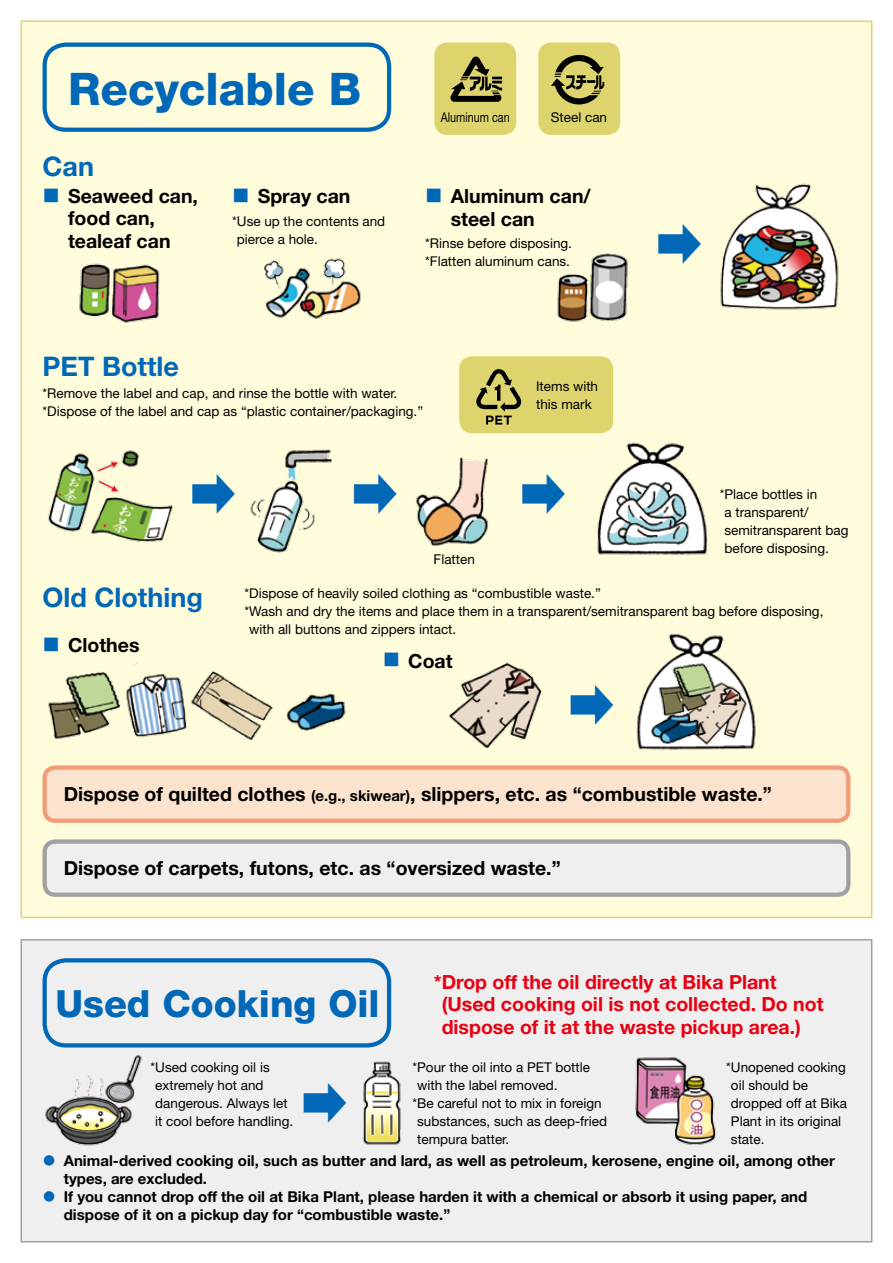
<style>
.page{position:relative;width:893px;height:1263px;background:#fff}
.page>*{position:absolute;margin:0;border:0;box-sizing:border-box;transform-origin:0 0}
.t1{font:58.05px "Koz Min Pro";color:#0068b7;scale:.8 1}
.t2{font:800 45px "Helvetica Neue LT Std";color:#0068b7}
.t3{font:800 37.5px "Helvetica Neue LT Std";color:#0068b7}
.t4{font:700 27px "Helvetica Neue LT Std";color:#0068b7}
.t5{font:700 19.5px/22.5px "Helvetica Neue LT Std";color:#000}
.t6{font:700 19.5px/22.5px "Helvetica Neue LT Std";color:#e60012}
.t7{font:700 15px/18px "Helvetica Neue LT Std";color:#000}
.t8{font:13.5px/18px "Helvetica Neue LT Std";color:#000}
.t9{font:13.5px "Helvetica Neue LT Std";color:#000;scale:.8 1}
.s1{color:#0068b7}
.s2{font-size:15px}
</style>
<div class="page">
<div style="left:21px;top:21px;width:851px;height:897px;background:#fffcdb;border:2px solid #ded46e"></div>
<div style="left:21px;top:939px;width:851px;height:303px;background:#efefef;border:2px solid #9fa0a0"></div>
<div style="left:43px;top:43px;width:348px;height:89px;border:4px solid #0068b7;border-radius:21px"></div>
<div style="left:45px;top:767px;width:803px;height:54px;background:#fce3cd;border-radius:11px"></div>
<div style="left:43px;top:765px;width:807px;height:58px;border:4px solid #f29b76;border-radius:11px"></div>
<div style="left:45px;top:841px;width:803px;height:54px;background:#efefef;border-radius:11px"></div>
<div style="left:43px;top:839px;width:807px;height:58px;border:4px solid #9fa0a0;border-radius:11px"></div>
<div style="left:43px;top:958px;width:348px;height:89px;border:4px solid #0068b7;border-radius:21px"></div>
<div style="left:434px;top:43px;width:82px;height:92px;background:#ded46e;border-radius:13px"></div>
<div style="left:538px;top:43px;width:82px;height:92px;background:#ded46e;border-radius:13px"></div>
<div style="left:459px;top:356px;width:154px;height:77px;background:#ded46e;border-radius:13px"></div>
<svg style="left:450px;top:57px;width:52px;height:45px"></svg>
<svg style="left:551px;top:55px;width:53px;height:49px"></svg>
<img style="left:557px;top:253px;width:71px;height:69px">
<img style="left:79px;top:263px;width:81px;height:60px">
<img style="left:264px;top:258px;width:97px;height:61px">
<img style="left:720px;top:183px;width:119px;height:127px">
<svg style="left:476px;top:369px;width:45px;height:56px"></svg>
<img style="left:597px;top:442px;width:111px;height:113px">
<img style="left:48px;top:450px;width:125px;height:93px">
<img style="left:250px;top:449px;width:82px;height:104px">
<img style="left:415px;top:457px;width:74px;height:89px">
<img style="left:48px;top:661px;width:225px;height:80px">
<img style="left:448px;top:662px;width:94px;height:86px">
<img style="left:286px;top:693px;width:60px;height:38px">
<img style="left:636px;top:634px;width:120px;height:116px">
<img style="left:677px;top:680px;width:72px;height:66px">
<img style="left:649px;top:712px;width:53px;height:33px">
<img style="left:654px;top:662px;width:62px;height:56px">
<img style="left:45px;top:1055px;width:97px;height:91px">
<img style="left:363px;top:1061px;width:38px;height:84px">
<img style="left:635px;top:1057px;width:81px;height:88px">
<h2 class="t2" style="left:68px;top:62px;width:295px">Recyclable B</h2>
<h3 class="t4" style="left:43px;top:150px;width:53px">Can</h3>
<h3 class="t5" style="left:68px;top:184px;width:132px;text-indent:-26px"><span class="s1">■</span> Seaweed can, food can, tealeaf can</h3>
<h3 class="t5" style="left:232px;top:185px;width:120px"><span class="s1">■</span> Spray can</h3>
<p class="t8" style="left:237px;top:212px;width:150px;text-indent:-5px">*Use up the contents and pierce a hole.</p>
<p class="t9" style="left:441px;top:110px;width:88px">Aluminum can</p>
<p class="t8" style="left:551px;top:108px;width:58px">Steel can</p>
<h3 class="t5" style="left:451px;top:185px;width:142px;text-indent:-26px"><span class="s1">■</span> Aluminum can/ steel can</h3>
<p class="t8" style="left:425px;top:234px;width:148px">*Rinse before disposing. *Flatten aluminum cans.</p>
<h3 class="t4" style="left:43px;top:349px;width:138px">PET Bottle</h3>
<p class="t8" style="left:43px;top:384px;width:382px">*Remove the label and cap, and rinse the bottle with water. *Dispose of the label and cap as “plastic container/packaging.”</p>
<p class="t8" style="left:536px;top:377px;width:64px">Items with this mark</p>
<h1 class="t1" style="left:190px;top:453px;width:60px">➡</h1>
<h1 class="t1" style="left:352px;top:453px;width:60px">➡</h1>
<h1 class="t1" style="left:520px;top:453px;width:60px">➡</h1>
<p class="t8" style="left:434px;top:550px;width:43px">Flatten</p>
<h1 class="t1" style="left:656px;top:204px;width:60px">➡</h1>
<p class="t8" style="left:724px;top:485px;width:126px;text-indent:-5px">*Place bottles in<br>a transparent/ semitransparent bag before disposing.</p>
<h3 class="t4" style="left:43px;top:581px;width:162px">Old Clothing</h3>
<h3 class="t5" style="left:43px;top:633px;width:99px"><span class="s1">■</span> Clothes</h3>
<p class="t8" style="left:244px;top:584px;width:358px">*Dispose of heavily soiled clothing as “combustible waste.”</p>
<p class="t8" style="left:244px;top:602px;width:580px">*Wash and dry the items and place them in a transparent/semitransparent bag before disposing,</p>
<p class="t8" style="left:249px;top:620px;width:209px">with all buttons and zippers intact.</p>
<h3 class="t5" style="left:383px;top:649px;width:71px"><span class="s1">■</span> Coat</h3>
<h1 class="t1" style="left:569px;top:664px;width:60px">➡</h1>
<h3 class="t5" style="left:64px;top:783px;width:710px">Dispose of quilted clothes <span class="s2">(e.g., skiwear)</span>, slippers, etc. as “combustible waste.”</h3>
<h3 class="t5" style="left:64px;top:856px;width:498px">Dispose of carpets, futons, etc. as “oversized waste.”</h3>
<h3 class="t3" style="left:55px;top:981px;width:326px">Used Cooking Oil</h3>
<h3 class="t6" style="left:442px;top:970px;width:383px;text-indent:-8px">*Drop off the oil directly at Bika Plant (Used cooking oil is not collected. Do not dispose of it at the waste pickup area.)</h3>
<p class="t8" style="left:731px;top:1058px;width:118px;text-indent:-5px">*Unopened cooking oil should be dropped off at Bika<br>Plant in its original state.</p>
<p class="t7" style="left:64px;top:1151px;width:773px;text-indent:-21px"><span class="s1">●</span> Animal-derived cooking oil, such as butter and lard, as well as petroleum, kerosene, engine oil, among other types, are excluded.</p>
<p class="t7" style="left:64px;top:1187px;width:745px;text-indent:-21px"><span class="s1">●</span> If you cannot drop off the oil at Bika Plant, please harden it with a chemical or absorb it using paper, and dispose of it on a pickup day for “combustible waste.”</p>
<p class="t8" style="left:155px;top:1058px;width:140px;text-indent:-5px">*Used cooking oil is extremely hot and dangerous. Always let it cool before handling.</p>
<p class="t8" style="left:412px;top:1058px;width:179px">*Pour the oil into a PET bottle</p>
<p class="t8" style="left:417px;top:1076px;width:142px">with the label removed.</p>
<p class="t8" style="left:412px;top:1094px;width:191px">*Be careful not to mix in foreign</p>
<p class="t8" style="left:417px;top:1112px;width:191px">substances, such as deep-fried</p>
<p class="t8" style="left:417px;top:1130px;width:94px">tempura batter.</p>
<h1 class="t1" style="left:302px;top:1063px;width:60px">➡</h1>
</div>
